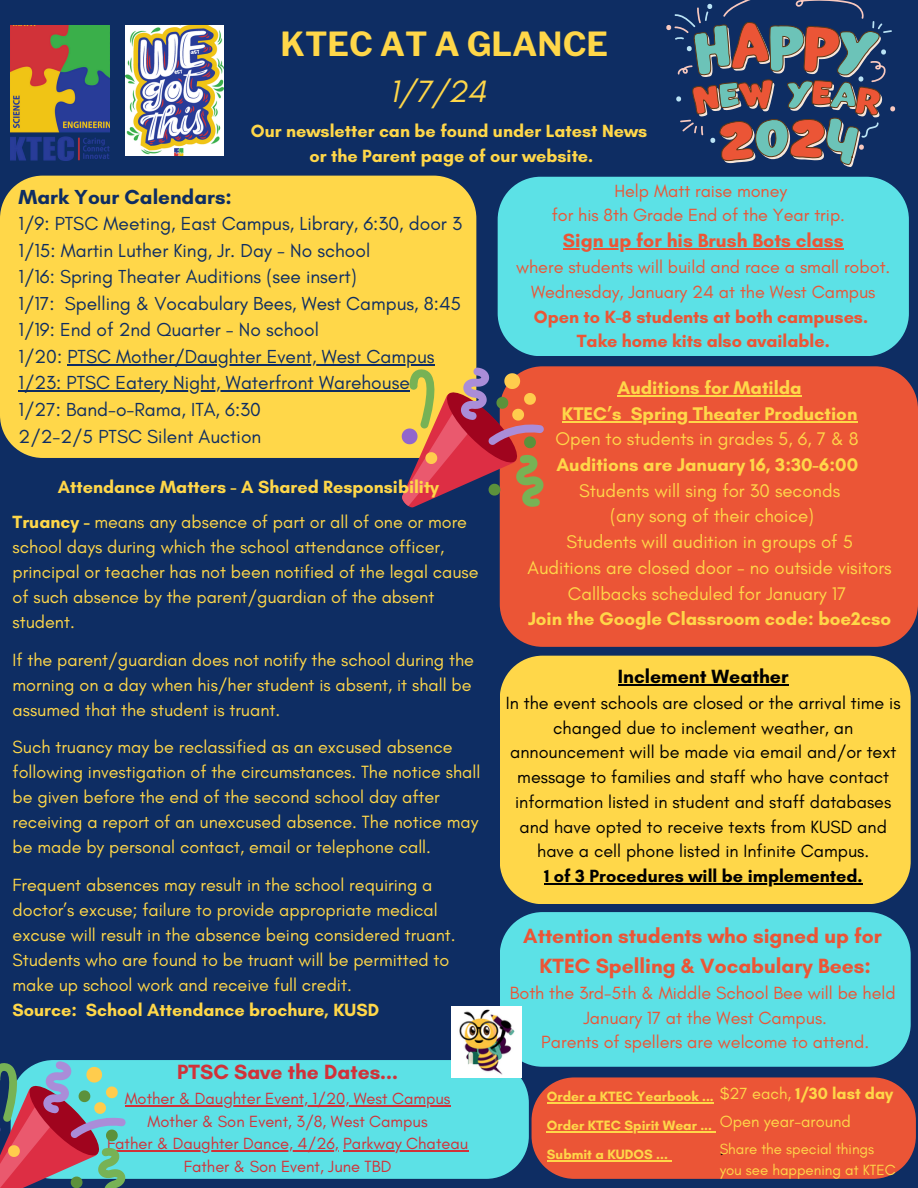
<style>
.page{position:relative;width:918px;height:1188px;background:#0e2d63}
.page>*{position:absolute;margin:0;border:0;box-sizing:border-box;transform-origin:0 0}
.t1{font:700 33px "Libre Franklin";color:#ffd749}
.t2{font:italic 31.5px "Glacial Indifference";color:#ffd749}
.t3{font:700 21px "Glacial Indifference";color:#eb5536}
.t4{font:700 21px "Glacial Indifference";color:#d13239}
.t5{font:700 20.7px "Glacial Indifference";color:#0e2d63}
.t6{font:700 19.5px "Glacial Indifference";color:#eb5536}
.t7{font:700 19.5px "Glacial Indifference";color:#000}
.t8{font:19.2px "Glacial Indifference";color:#0e2d63}
.t9{font:18.6px "Glacial Indifference";color:#ffd749}
.t10{font:700 18.6px "Glacial Indifference";color:#ffd749}
.t11{font:18px/25px "Glacial Indifference";color:#ffd749}
.t12{font:18px/24.8px "Glacial Indifference";color:#000;text-align:center}
.t13{font:18px "Glacial Indifference";color:#eb5536}
.t14{font:700 18px "Glacial Indifference";color:#ffd749}
.t15{font:700 18px "Glacial Indifference";color:#eb5536}
.t16{font:700 18px "Glacial Indifference";color:#000}
.t17{font:16.5px "Glacial Indifference";color:#d13239}
.t18{font:700 16.5px "Glacial Indifference";color:#ffd749}
.t19{font:16.5px "Glacial Indifference";color:#ffd749}
.t20{font:15px "Glacial Indifference";color:#ffd749}
.t21{font:15px "Glacial Indifference";color:#000}
.t22{font:700 13.8px "Glacial Indifference";color:#ffd749}
.s1{font-weight:700}
.s2{font-weight:400}
</style>
<div class="page">
<img style="left:126px;top:25px;width:98px;height:131px">
<img style="left:11px;top:25px;width:99px;height:135px">
<div style="left:498px;top:177px;width:411px;height:179px;background:#5ce1e6"></div>
<div style="left:500px;top:366px;width:418px;height:281px;background:#eb5536"></div>
<div style="left:45px;top:1060px;width:484px;height:119px;background:#5ce1e6"></div>
<div style="left:0;top:176px;width:476px;height:282px;background:#ffd749"></div>
<div style="left:500px;top:912px;width:411px;height:155px;background:#5ce1e6"></div>
<div style="left:500px;top:656px;width:411px;height:248px;background:#ffd749"></div>
<hr style="left:125px;top:1105px;width:326px;height:1px;background:#d13239">
<hr style="left:107px;top:1150px;width:232px;height:1px;background:#d13239">
<hr style="left:343px;top:1150px;width:125px;height:1px;background:#d13239">
<img style="left:451px;top:1007px;width:70px;height:71px">
<svg style="left:666px;top:0;width:230px;height:167px"></svg>
<svg style="left:0;top:1061px;width:126px;height:127px;background:#8b7f88"></svg>
<svg style="left:401px;top:367px;width:143px;height:141px;background:#b46351"></svg>
<hr style="left:67px;top:364px;width:368px;height:1px;background:#0e2d63">
<hr style="left:19px;top:391px;width:391px;height:1px;background:#0e2d63">
<svg style="left:532px;top:1077px;width:384px;height:102px;background:#e15638"></svg>
<hr style="left:618px;top:395px;width:184px;height:2px;background:#ffd749">
<hr style="left:562px;top:421px;width:60px;height:2px;background:#ffd749">
<svg style="left:622px;top:421px;width:9px;height:2px"></svg>
<hr style="left:631px;top:421px;width:226px;height:2px;background:#ffd749">
<hr style="left:563px;top:248px;width:281px;height:2px;background:#eb5536">
<hr style="left:618px;top:684px;width:171px;height:1px;background:#000">
<hr style="left:544px;top:883px;width:72px;height:1px;background:#000">
<hr style="left:616px;top:883px;width:246px;height:1px;background:#000">
<p class="t1" style="left:280px;top:24px;width:329px">KTEC AT A GLANCE</p>
<p class="t2" style="left:389px;top:73px;width:98px">1/7/24</p>
<p class="t14" style="left:251px;top:120px;width:398px">Our newsletter can be found under Latest News</p>
<p class="t14" style="left:309px;top:145px;width:285px">or the Parent page of our website.</p>
<p class="t5" style="left:19px;top:184px;width:215px">Mark Your Calendars:</p>
<p class="t8" style="left:19px;top:212px;width:445px">1/9: PTSC Meeting, East Campus, Library, 6:30, door 3</p>
<p class="t8" style="left:19px;top:238px;width:353px">1/15: Martin Luther King, Jr. Day - No school</p>
<p class="t8" style="left:19px;top:265px;width:339px">1/16: Spring Theater Auditions (see insert)</p>
<p class="t8" style="left:19px;top:292px;width:444px">1/17: Spelling &amp; Vocabulary Bees, West Campus, 8:45</p>
<p class="t8" style="left:19px;top:318px;width:302px">1/19: End of 2nd Quarter - No school</p>
<p class="t8" style="left:19px;top:345px;width:417px">1/20: PTSC Mother/Daughter Event, West Campus</p>
<p class="t8" style="left:19px;top:371px;width:393px">1/23: PTSC Eatery Night, Waterfront Warehouse</p>
<p class="t8" style="left:19px;top:398px;width:244px">1/27: Band-o-Rama, ITA, 6:30</p>
<p class="t8" style="left:19px;top:424px;width:244px">2/2-2/5 PTSC Silent Auction</p>
<p class="t14" style="left:58px;top:476px;width:383px">Attendance Matters - A Shared Responsibility</p>
<p class="t11" style="left:13px;top:510px;width:468px"><span class="s1">Truancy -</span> means any absence of part or all of one or more school days during which the school attendance officer, principal or teacher has not been notified of the legal cause of such absence by the parent/guardian of the absent student.</p>
<p class="t11" style="left:13px;top:647px;width:463px">If the parent/guardian does not notify the school during the morning on a day when his/her student is absent, it shall be assumed that the student is truant.</p>
<p class="t11" style="left:13px;top:735px;width:469px">Such truancy may be reclassified as an excused absence following investigation of the circumstances. The notice shall be given before the end of the second school day after receiving a report of an unexcused absence. The notice may be made by personal contact, email or telephone call.</p>
<p class="t11" style="left:13px;top:872px;width:445px">Frequent absences may result in the school requiring a doctor’s excuse; failure to provide appropriate medical excuse will result in the absence being considered truant.</p>
<p class="t11" style="left:13px;top:947px;width:438px">Students who are found to be truant will be permitted to make up school work and receive full credit.</p>
<p class="t14" style="left:13px;top:999px;width:368px">Source: School Attendance brochure, KUSD</p>
<p class="t4" style="left:177px;top:1059px;width:222px">PTSC Save the Dates...</p>
<p class="t17" style="left:125px;top:1088px;width:327px">Mother &amp; Daughter Event, 1/20, West Campus</p>
<p class="t17" style="left:148px;top:1111px;width:281px">Mother &amp; Son Event, 3/8, West Campus</p>
<p class="t17" style="left:107px;top:1133px;width:363px">Father &amp; Daughter Dance, 4/26, Parkway Chateau</p>
<p class="t17" style="left:184px;top:1156px;width:209px">Father &amp; Son Event, June TBD</p>
<p class="t13" style="left:614px;top:180px;width:174px">Help Matt raise money</p>
<p class="t13" style="left:552px;top:204px;width:295px">for his 8th Grade End of the Year trip.</p>
<p class="t6" style="left:563px;top:229px;width:282px">Sign up for his Brush Bots class</p>
<p class="t13" style="left:516px;top:256px;width:376px">where students will build and race a small robot.</p>
<p class="t13" style="left:531px;top:281px;width:346px">Wednesday, January 24 at the West Campus</p>
<p class="t15" style="left:534px;top:306px;width:336px">Open to K-8 students at both campuses.</p>
<p class="t15" style="left:577px;top:330px;width:255px">Take home kits also available.</p>
<p class="t10" style="left:618px;top:376px;width:186px">Auditions for Matilda</p>
<p class="t10" style="left:562px;top:402px;width:297px">KTEC’s Spring Theater Production</p>
<p class="t9" style="left:556px;top:428px;width:305px">Open to students in grades 5, 6, 7 &amp; 8</p>
<p class="t10" style="left:556px;top:453px;width:303px">Auditions are January 16, 3:30-6:00</p>
<p class="t9" style="left:579px;top:479px;width:263px">Students will sing for 30 seconds</p>
<p class="t9" style="left:610px;top:505px;width:205px">(any song of their choice)</p>
<p class="t9" style="left:566px;top:530px;width:288px">Students will audition in groups of 5</p>
<p class="t9" style="left:528px;top:556px;width:366px">Auditions are closed door - no outside visitors</p>
<p class="t9" style="left:568px;top:582px;width:280px">Callbacks scheduled for January 17</p>
<p class="t10" style="left:528px;top:608px;width:365px">Join the Google Classroom code: boe2cso</p>
<p class="t7" style="left:618px;top:664px;width:172px">Inclement Weather</p>
<p class="t12" style="left:506px;top:690px;width:396px">In the event schools are closed or the arrival time is changed due to inclement weather, an announcement will be made via email and/or text message to families and staff who have contact information listed in student and staff databases and have opted to receive texts from KUSD and have a cell phone listed in Infinite Campus.</p>
<p class="t16" style="left:544px;top:865px;width:320px">1 of 3 Procedures will be implemented.</p>
<p class="t3" style="left:523px;top:923px;width:360px">Attention students who signed up for</p>
<p class="t3" style="left:540px;top:953px;width:333px">KTEC Spelling &amp; Vocabulary Bees:</p>
<p class="t13" style="left:510px;top:982px;width:388px">Both the 3rd-5th &amp; Middle School Bee will be held</p>
<p class="t13" style="left:583px;top:1007px;width:245px">January 17 at the West Campus.</p>
<p class="t13" style="left:541px;top:1031px;width:329px">Parents of spellers are welcome to attend.</p>
<p class="t18" style="left:720px;top:1083px;width:175px"><span class="s2">$27 each,</span> 1/30 last day</p>
<p class="t19" style="left:720px;top:1112px;width:133px">Open year-around</p>
<p class="t20" style="left:720px;top:1140px;width:156px">Share the special things</p>
<p class="t20" style="left:720px;top:1161px;width:178px">you see happening at KTEC</p>
<p class="t22" style="left:547px;top:1088px;width:168px">Order a KTEC Yearbook ...</p>
<p class="t22" style="left:547px;top:1117px;width:167px">Order KTEC Spirit Wear ...</p>
<p class="t22" style="left:547px;top:1146px;width:122px">Submit a KUDOS ...</p>
<p class="t21" style="left:720px;top:1141px;width:6px">.</p>
</div>
